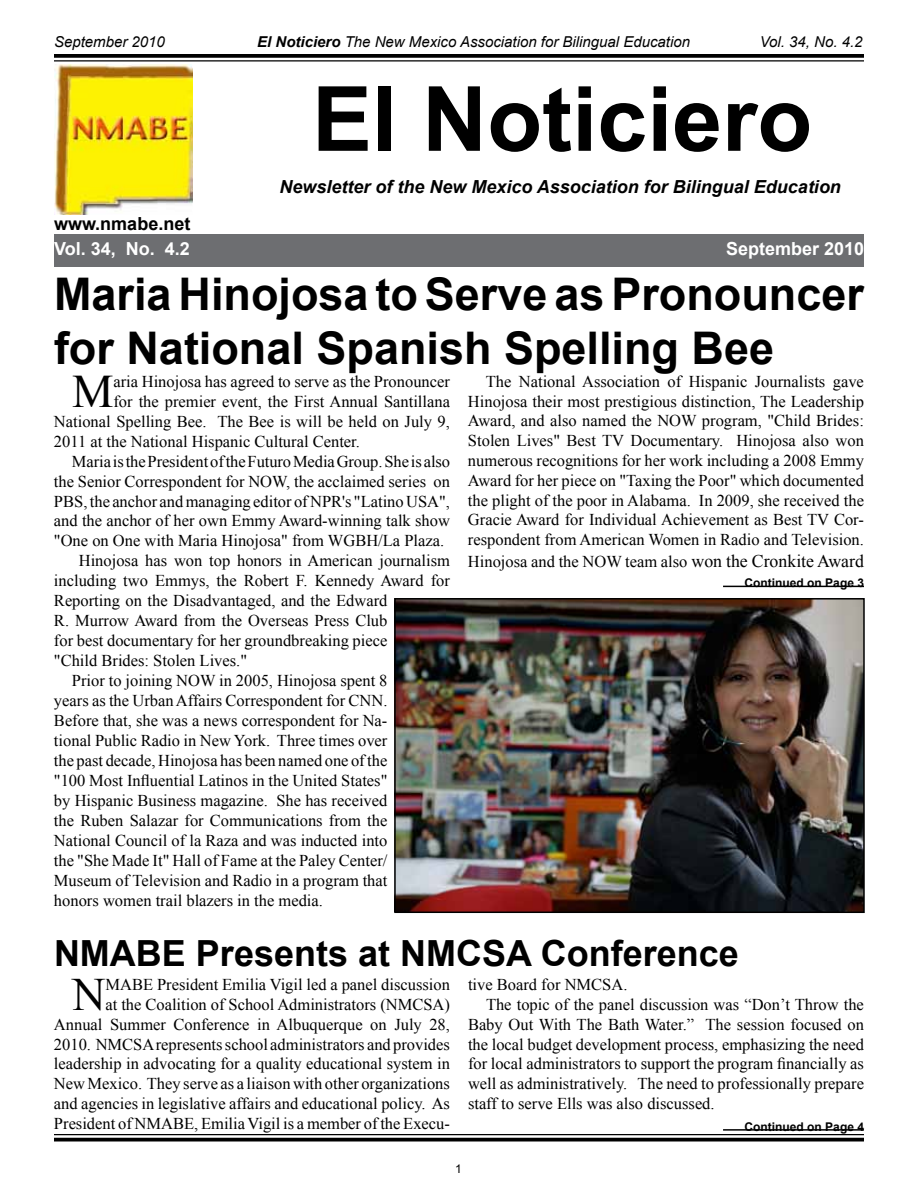
<style>
.page{position:relative;width:918px;height:1188px;background:#fff}
.page>*{position:absolute;margin:0;border:0;box-sizing:border-box;transform-origin:0 0}
.t1{font:700 90px "Arial";color:#000}
.t2{font:46.65px "Times New Roman";color:#000}
.t3{font:46.35px "Times New Roman";color:#000}
.t4{font:700 45px/54px "Arial";color:#000}
.t5{font:700 36px "Arial";color:#000}
.t6{font:italic 700 18px "Arial";color:#000}
.t7{font:700 18px "Arial";color:#fff}
.t8{font:700 18px "Arial";color:#000}
.t9{font:16.5px/19.8px "Times New Roman";color:#000;text-align:justify}
.t10{font:italic 15px "Arial";color:#000}
.t11{font:700 12px "Arial";color:#000}
.t12{font:12px "Arial";color:#000}
.s1{font-weight:700}
.s2{font-size:17.85px}
</style>
<div class="page">
<svg style="left:54px;top:54px;width:810px;height:4px;background:#0f0f0f"></svg>
<hr style="left:54px;top:60px;width:810px;height:2px;background:#000">
<hr style="left:54px;top:1134px;width:810px;height:1px;background:#000">
<svg style="left:54px;top:1138px;width:810px;height:4px;background:#1f1f1f"></svg>
<div style="left:54px;top:234px;width:810px;height:33px;background:#6d6e71"></div>
<img style="left:54px;top:64px;width:138px;height:150px">
<img style="left:397px;top:601px;width:465px;height:309px">
<div style="left:394px;top:598px;width:471px;height:315px;border:2px solid #000"></div>
<hr style="left:723px;top:586px;width:141px;height:1px;background:#000">
<hr style="left:723px;top:1129px;width:141px;height:2px;background:#000">
<p class="t10" style="left:54px;top:32px;width:112px">September 2010</p>
<p class="t10" style="left:257px;top:32px;width:434px"><span class="s1">El Noticiero</span> The New Mexico Association for Bilingual Education</p>
<p class="t10" style="left:760px;top:32px;width:104px">Vol. 34, No. 4.2</p>
<p class="t8" style="left:54px;top:212px;width:138px">www.nmabe.net</p>
<h1 class="t1" style="left:312px;top:60px;width:502px">El Noticiero</h1>
<p class="t6" style="left:280px;top:175px;width:563px">Newsletter of the New Mexico Association for Bilingual Education</p>
<p class="t7" style="left:54px;top:237px;width:137px">Vol. 34, No. 4.2</p>
<p class="t7" style="left:726px;top:237px;width:140px">September 2010</p>
<h3 class="t4" style="left:54px;top:269px;width:811px">Maria Hinojosa to Serve as Pronouncer for National Spanish Spelling Bee</h3>
<h2 class="t2" style="left:72px;top:360px;width:43px">M</h2>
<p class="t9" style="left:113px;top:371px;width:338px">aria Hinojosa has agreed to serve as the Pronouncer</p>
<p class="t9" style="left:468px;top:371px;width:398px;text-indent:18px">The National Association of Hispanic Journalists gave Hinojosa their most prestigious distinction, The Leadership Award, and also named the NOW program, "Child Brides:<br>Stolen Lives" Best TV Documentary. Hinojosa also won numerous recognitions for her work including a 2008 Emmy Award for her piece on "Taxing the Poor" which documented the plight of the poor in Alabama. In 2009, she received the Gracie Award for Individual Achievement as Best TV Cor&shy;respondent from American Women in Radio and Television.</p>
<p class="t9" style="left:468px;top:551px;width:398px">Hinojosa and the NOW team also <span class="s2">won the Cronkite Award</span></p>
<p class="t9" style="left:113px;top:391px;width:338px">for the premier event, the First Annual Santillana</p>
<p class="t9" style="left:54px;top:411px;width:397px">National Spelling Bee. The Bee is will be held on July 9,</p>
<p class="t9" style="left:54px;top:431px;width:307px">2011 at the National Hispanic Cultural Center.</p>
<p class="t9" style="left:72px;top:451px;width:380px">Maria is the President of the Futuro Media Group. She is also</p>
<p class="t9" style="left:54px;top:471px;width:398px">the Senior Correspondent for NOW, the acclaimed series on</p>
<p class="t9" style="left:54px;top:491px;width:397px">PBS, the anchor and managing editor of NPR's "Latino USA",</p>
<p class="t9" style="left:54px;top:511px;width:397px">and the anchor of her own Emmy Award-winning talk show</p>
<p class="t9" style="left:54px;top:531px;width:392px">"One on One with Maria Hinojosa" from WGBH/La Plaza.</p>
<p class="t9" style="left:79px;top:551px;width:373px">Hinojosa has won top honors in American journalism</p>
<p class="t9" style="left:54px;top:571px;width:397px">including two Emmys, the Robert F. Kennedy Award for</p>
<p class="t9" style="left:54px;top:591px;width:335px">Reporting on the Disadvantaged, and the Edward</p>
<p class="t9" style="left:54px;top:611px;width:335px">R. Murrow Award from the Overseas Press Club</p>
<p class="t9" style="left:54px;top:630px;width:335px">for best documentary for her groundbreaking piece</p>
<p class="t9" style="left:54px;top:650px;width:195px">"Child Brides: Stolen Lives."</p>
<p class="t9" style="left:72px;top:670px;width:317px">Prior to joining NOW in 2005, Hinojosa spent 8</p>
<p class="t9" style="left:54px;top:690px;width:335px">years as the Urban Affairs Correspondent for CNN.</p>
<p class="t9" style="left:54px;top:710px;width:335px">Before that, she was a news correspondent for Na-</p>
<p class="t9" style="left:54px;top:730px;width:335px">tional Public Radio in New York. Three times over</p>
<p class="t9" style="left:54px;top:750px;width:335px">the past decade, Hinojosa has been named one of the</p>
<p class="t9" style="left:54px;top:770px;width:335px">"100 Most Influential Latinos in the United States"</p>
<p class="t9" style="left:54px;top:790px;width:335px">by Hispanic Business magazine. She has received</p>
<p class="t9" style="left:54px;top:810px;width:335px">the Ruben Salazar for Communications from the</p>
<p class="t9" style="left:54px;top:830px;width:335px">National Council of la Raza and was inducted into</p>
<p class="t9" style="left:54px;top:850px;width:335px">the "She Made It" Hall of Fame at the Paley Center/</p>
<p class="t9" style="left:54px;top:870px;width:335px">Museum of Television and Radio in a program that</p>
<p class="t9" style="left:54px;top:890px;width:270px">honors women trail blazers in the media.</p>
<p class="t11" style="left:745px;top:575px;width:121px">Continued on Page 3</p>
<h3 class="t5" style="left:54px;top:930px;width:686px">NMABE Presents at NMCSA Conference</h3>
<p class="t9" style="left:468px;top:975px;width:161px">tive Board for NMCSA.</p>
<p class="t9" style="left:486px;top:994px;width:379px">The topic of the panel discussion was “Don’t Throw the</p>
<p class="t9" style="left:468px;top:1014px;width:397px">Baby Out With The Bath Water.” The session focused on</p>
<p class="t9" style="left:468px;top:1034px;width:397px">the local budget development process, emphasizing the need</p>
<p class="t9" style="left:468px;top:1054px;width:397px">for local administrators to support the program financially as</p>
<p class="t9" style="left:468px;top:1074px;width:398px">well as administratively. The need to professionally prepare</p>
<p class="t9" style="left:468px;top:1093px;width:248px">staff to serve Ells was also discussed.</p>
<p class="t9" style="left:54px;top:975px;width:398px;text-align:right">MABE President Emilia Vigil led a panel discussion<br>at the Coalition of School Administrators (NMCSA)<br>Annual Summer Conference in Albuquerque on July 28, 2010. NMCSA represents school administrators and provides leadership in advocating for a quality educational system in New Mexico. They serve as a liaison with other organizations and agencies in legislative affairs and educational policy. As President of NMABE, Emilia Vigil is a member of the Execu-</p>
<h3 class="t3" style="left:72px;top:963px;width:35px">N</h3>
<p class="t11" style="left:745px;top:1119px;width:121px">Continued on Page 4</p>
<p class="t12" style="left:455px;top:1161px;width:8px">1</p>
</div>
